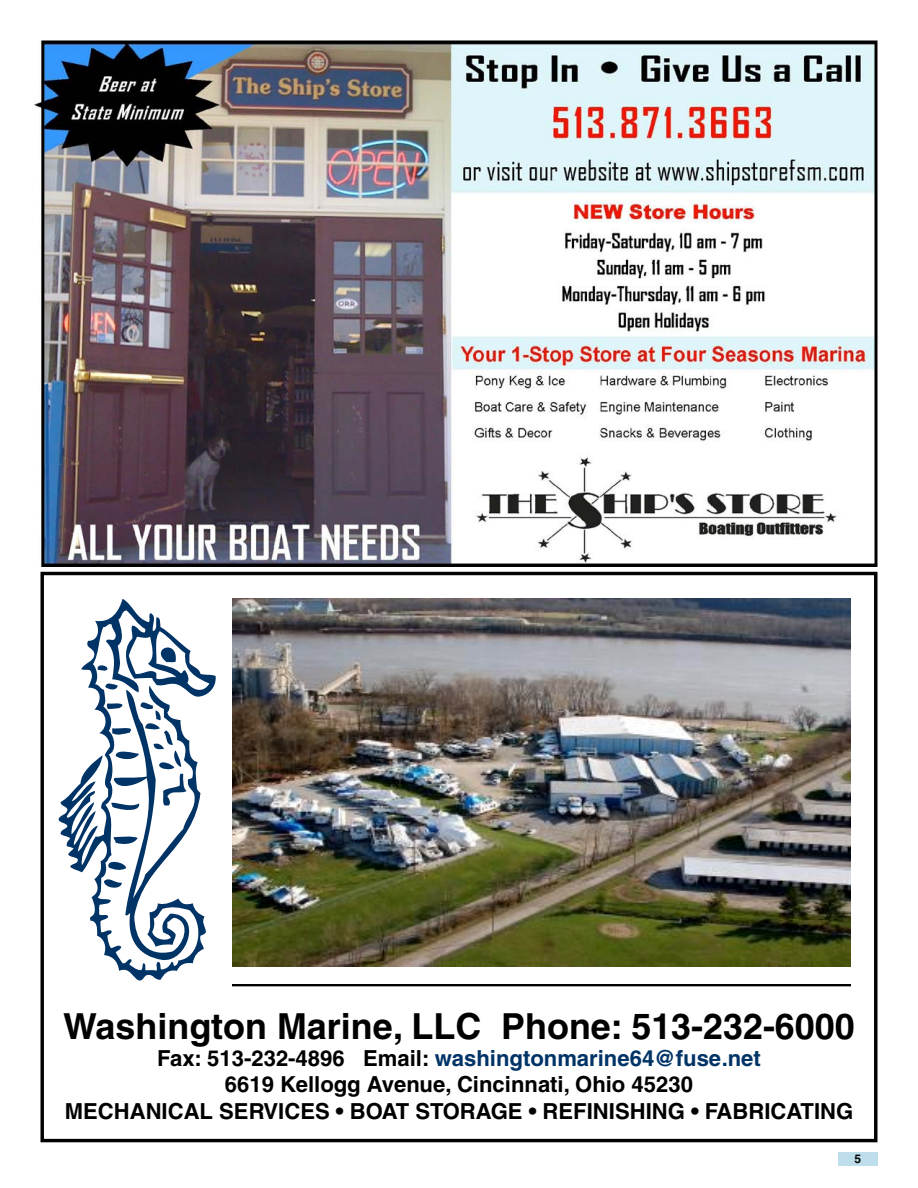
<style>
.page{position:relative;width:918px;height:1188px;background:#fff}
.page>*{position:absolute;margin:0;border:0;box-sizing:border-box;transform-origin:0 0}
.t1{font:700 35.85px "Helvetica";color:#000}
.t2{font:700 22.05px/26.5px "Helvetica";color:#000;text-align:center}
.t3{font:18.6px "Bask Old Face";color:#000}
.t4{font:700 12px "Helvetica";color:#000}
.s1{color:#036}
</style>
<div class="page">
<div style="left:838px;top:1152px;width:40px;height:14px;background:#bfdeeb"></div>
<img style="left:232px;top:599px;width:618px;height:367px">
<img style="left:232px;top:985px;width:618px;height:2px">
<svg style="left:58px;top:599px;width:158px;height:382px"></svg>
<div style="left:40px;top:572px;width:838px;height:570px;border:3px solid #000"></div>
<img style="left:33px;top:40px;width:844px;height:526px">
<div style="left:41px;top:41px;width:836px;height:526px;border:3px solid #000"></div>
<h1 class="t1" style="left:63px;top:1005px;width:793px">Washington Marine, LLC Phone: 513-232-6000</h1>
<p class="t2" style="left:65px;top:1044px;width:790px">Fax: 513-232-4896 Email: <span class="s1">washingtonmarine64@fuse.net<br></span>6619 Kellogg Avenue, Cincinnati, Ohio 45230<br>MECHANICAL SERVICES • BOAT STORAGE • REFINISHING • FABRICATING</p>
<p class="t3" style="left:167px;top:1105px;width:218px">MECHANICAL SERVICES</p>
<p class="t3" style="left:667px;top:1105px;width:147px">BOAT STORAGE</p>
<p class="t4" style="left:855px;top:1152px;width:8px">5</p>
</div>
